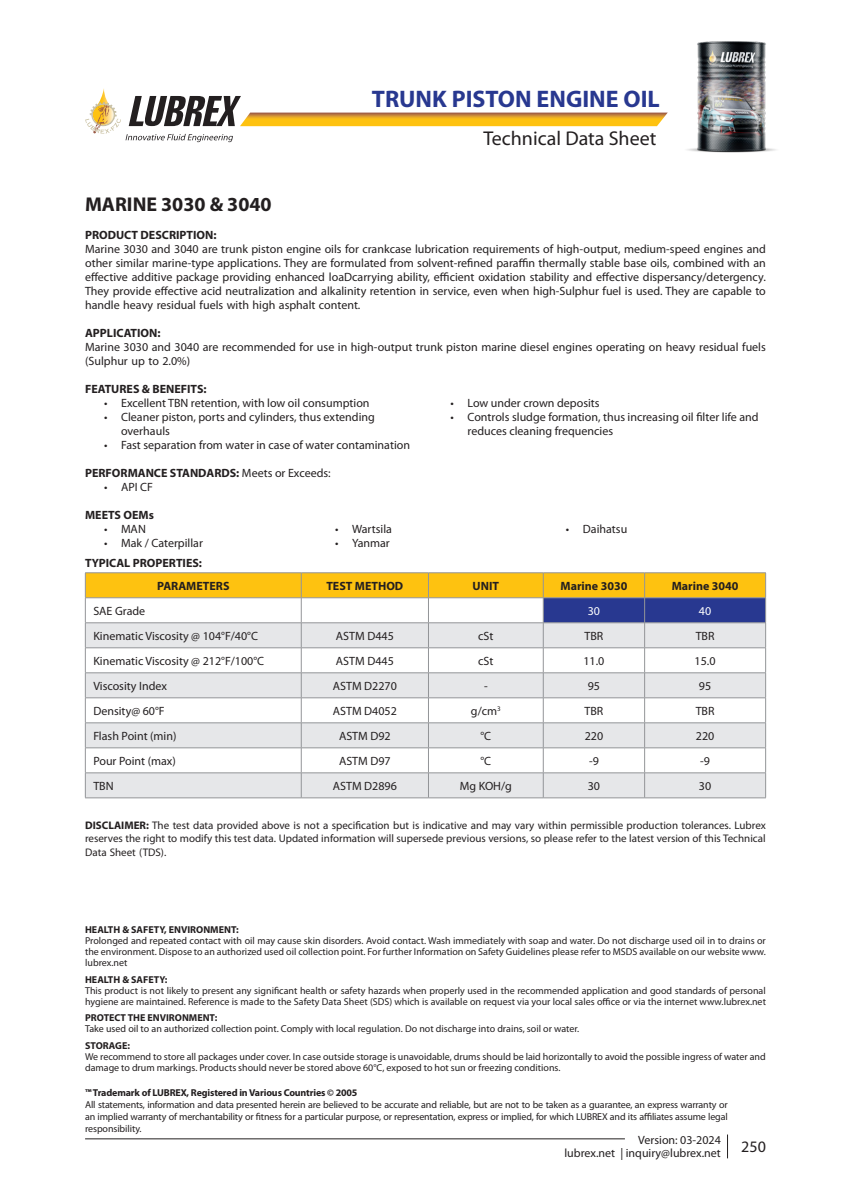
<style>
.page{position:relative;width:851px;height:1191px;background:#fff}
.page>*{position:absolute;margin:0;border:0;box-sizing:border-box;transform-origin:0 0}
.t1{font:700 24px "Myriad Pro";color:#283890}
.t2{font:20px "Myriad Pro";color:#231f20}
.t3{font:700 20px "Myriad Pro";color:#231f20}
.t4{font:16px "Myriad Pro";color:#231f20}
.t5{font:12px/14px "Myriad Pro";color:#231f20}
.t6{font:700 12px "Myriad Pro";color:#231f20}
.t7{font:12px "Myriad Pro";color:#fff}
.t8{font:11px/13.2px "Myriad Pro";color:#231f20;text-align:justify}
.t9{font:10px/11px "Myriad Pro";color:#231f20;text-align:justify}
.t10{font:700 10px "Myriad Pro";letter-spacing:-.005em;color:#231f20}
.s1{font-weight:400}
.s2{font-weight:700}
</style>
<div class="page">
<svg style="left:85px;top:88px;width:582px;height:54px"></svg>
<hr style="left:85px;top:1138px;width:539px;height:1px;background:#231f20">
<svg style="left:727px;top:1134px;width:1px;height:24px"></svg>
<hr style="left:85px;top:572px;width:216px;height:1px;background:#939598">
<hr style="left:301px;top:572px;width:127px;height:1px;background:#939598">
<hr style="left:428px;top:572px;width:115px;height:1px;background:#939598">
<hr style="left:543px;top:572px;width:101px;height:1px;background:#939598">
<hr style="left:644px;top:572px;width:121px;height:1px;background:#939598">
<svg style="left:85px;top:573px;width:681px;height:224px"></svg>
<hr style="left:85px;top:797px;width:216px;height:1px;background:#939598">
<hr style="left:301px;top:797px;width:127px;height:1px;background:#939598">
<hr style="left:428px;top:797px;width:115px;height:1px;background:#939598">
<hr style="left:543px;top:797px;width:101px;height:1px;background:#939598">
<hr style="left:644px;top:797px;width:121px;height:1px;background:#939598">
<img style="left:687px;top:41px;width:89px;height:112px">
<p class="t1" style="left:372px;top:83px;width:289px">TRUNK PISTON ENGINE OIL</p>
<h2 class="t2" style="left:483px;top:126px;width:174px">Technical Data Sheet</h2>
<p class="t3" style="left:85px;top:191px;width:188px">MARINE 3030 &amp; 3040</p>
<p class="t6" style="left:85px;top:227px;width:133px">PRODUCT DESCRIPTION:</p>
<p class="t5" style="left:85px;top:241px;width:682px;text-align:justify">Marine 3030 and 3040 are trunk piston engine oils for crankcase lubrication requirements of high-output, medium-speed engines and other similar marine-type applications. They are formulated from solvent-refined paraffin thermally stable base oils, combined with an effective additive package providing enhanced loaDcarrying ability, efficient oxidation stability and effective dispersancy/detergency.<br>They provide effective acid neutralization and alkalinity retention in service, even when high-Sulphur fuel is used. They are capable to handle heavy residual fuels with high asphalt content.</p>
<p class="t6" style="left:85px;top:325px;width:77px">APPLICATION:</p>
<p class="t5" style="left:85px;top:339px;width:682px">Marine 3030 and 3040 are recommended for use in high-output trunk piston marine diesel engines operating on heavy residual fuels (Sulphur up to 2.0%)</p>
<p class="t6" style="left:85px;top:381px;width:123px">FEATURES &amp; BENEFITS:</p>
<p class="t5" style="left:104px;top:395px;width:267px">• Excellent TBN retention, with low oil consumption</p>
<p class="t5" style="left:121px;top:409px;width:255px;text-indent:-17px">• Cleaner piston, ports and cylinders, thus extending overhauls</p>
<p class="t5" style="left:104px;top:437px;width:307px">• Fast separation from water in case of water contamination</p>
<p class="t5" style="left:450px;top:395px;width:151px">• Low under crown deposits</p>
<p class="t5" style="left:467px;top:409px;width:292px;text-indent:-17px">• Controls sludge formation, thus increasing oil filter life and reduces cleaning frequencies</p>
<p class="t6" style="left:85px;top:465px;width:247px">PERFORMANCE STANDARDS: <span class="s1">Meets or Exceeds:</span></p>
<p class="t5" style="left:104px;top:479px;width:50px">• API CF</p>
<p class="t6" style="left:85px;top:507px;width:70px">MEETS OEMs</p>
<p class="t5" style="left:104px;top:521px;width:43px">• MAN</p>
<p class="t5" style="left:104px;top:535px;width:100px">• Mak / Caterpillar</p>
<p class="t5" style="left:335px;top:521px;width:58px">• Wartsila</p>
<p class="t5" style="left:335px;top:535px;width:56px">• Yanmar</p>
<p class="t6" style="left:85px;top:554px;width:118px">TYPICAL PROPERTIES:</p>
<p class="t5" style="left:566px;top:521px;width:63px">• Daihatsu</p>
<p class="t6" style="left:157px;top:578px;width:74px">PARAMETERS</p>
<p class="t6" style="left:326px;top:578px;width:78px">TEST METHOD</p>
<p class="t6" style="left:472px;top:578px;width:28px">UNIT</p>
<p class="t6" style="left:560px;top:578px;width:68px">Marine 3030</p>
<p class="t6" style="left:671px;top:578px;width:68px">Marine 3040</p>
<p class="t5" style="left:93px;top:603px;width:53px">SAE Grade</p>
<p class="t7" style="left:587px;top:603px;width:14px">30</p>
<p class="t7" style="left:698px;top:603px;width:14px">40</p>
<p class="t5" style="left:93px;top:628px;width:166px">Kinematic Viscosity @ 104°F/40°C</p>
<p class="t5" style="left:336px;top:628px;width:59px">ASTM D445</p>
<p class="t5" style="left:478px;top:628px;width:17px">cSt</p>
<p class="t5" style="left:584px;top:628px;width:20px">TBR</p>
<p class="t5" style="left:695px;top:628px;width:20px">TBR</p>
<p class="t5" style="left:93px;top:653px;width:172px">Kinematic Viscosity @ 212°F/100°C</p>
<p class="t5" style="left:336px;top:653px;width:59px">ASTM D445</p>
<p class="t5" style="left:478px;top:653px;width:17px">cSt</p>
<p class="t5" style="left:583px;top:653px;width:22px">11.0</p>
<p class="t5" style="left:694px;top:653px;width:22px">15.0</p>
<p class="t5" style="left:93px;top:678px;width:75px">Viscosity Index</p>
<p class="t5" style="left:333px;top:678px;width:66px">ASTM D2270</p>
<p class="t5" style="left:484px;top:678px;width:5px">-</p>
<p class="t5" style="left:587px;top:678px;width:14px">95</p>
<p class="t5" style="left:698px;top:678px;width:14px">95</p>
<p class="t5" style="left:93px;top:703px;width:73px">Density@ 60°F</p>
<p class="t5" style="left:333px;top:703px;width:66px">ASTM D4052</p>
<p class="t5" style="left:471px;top:703px;width:31px">g/cm<sup>3</sup></p>
<p class="t5" style="left:584px;top:703px;width:20px">TBR</p>
<p class="t5" style="left:695px;top:703px;width:20px">TBR</p>
<p class="t5" style="left:93px;top:728px;width:85px">Flash Point (min)</p>
<p class="t5" style="left:339px;top:728px;width:53px">ASTM D92</p>
<p class="t5" style="left:480px;top:728px;width:12px">°C</p>
<p class="t5" style="left:584px;top:728px;width:20px">220</p>
<p class="t5" style="left:695px;top:728px;width:20px">220</p>
<p class="t5" style="left:93px;top:753px;width:84px">Pour Point (max)</p>
<p class="t5" style="left:339px;top:753px;width:53px">ASTM D97</p>
<p class="t5" style="left:480px;top:753px;width:12px">°C</p>
<p class="t5" style="left:589px;top:753px;width:11px">-9</p>
<p class="t5" style="left:700px;top:753px;width:11px">-9</p>
<p class="t5" style="left:93px;top:778px;width:22px">TBN</p>
<p class="t5" style="left:333px;top:778px;width:66px">ASTM D2896</p>
<p class="t5" style="left:459px;top:778px;width:54px">Mg KOH/g</p>
<p class="t5" style="left:587px;top:778px;width:14px">30</p>
<p class="t5" style="left:698px;top:778px;width:14px">30</p>
<p class="t8" style="left:85px;top:818px;width:682px"><span class="s2">DISCLAIMER:</span> The test data provided above is not a specification but is indicative and may vary within permissible production tolerances. Lubrex reserves the right to modify this test data. Updated information will supersede previous versions, so please refer to the latest version of this Technical Data Sheet (TDS).</p>
<p class="t10" style="left:85px;top:923px;width:155px">HEALTH &amp; SAFETY, ENVIRONMENT:</p>
<p class="t9" style="left:85px;top:935px;width:682px">Prolonged and repeated contact with oil may cause skin disorders. Avoid contact. Wash immediately with soap and water. Do not discharge used oil in to drains or the environment. Dispose to an authorized used oil collection point. For further Information on Safety Guidelines please refer to MSDS available on our website www. lubrex.net</p>
<p class="t10" style="left:85px;top:973px;width:84px">HEALTH &amp; SAFETY:</p>
<p class="t9" style="left:85px;top:984px;width:682px">This product is not likely to present any significant health or safety hazards when properly used in the recommended application and good standards of personal hygiene are maintained. Reference is made to the Safety Data Sheet (SDS) which is available on request via your local sales office or via the internet www.lubrex.net</p>
<p class="t10" style="left:85px;top:1011px;width:134px">PROTECT THE ENVIRONMENT:</p>
<p class="t9" style="left:85px;top:1023px;width:495px">Take used oil to an authorized collection point. Comply with local regulation. Do not discharge into drains, soil or water.</p>
<p class="t10" style="left:85px;top:1039px;width:46px">STORAGE:</p>
<p class="t9" style="left:85px;top:1051px;width:682px">We recommend to store all packages under cover. In case outside storage is unavoidable, drums should be laid horizontally to avoid the possible ingress of water and damage to drum markings. Products should never be stored above 60°C, exposed to hot sun or freezing conditions.</p>
<p class="t10" style="left:85px;top:1085px;width:274px">™ Trademark of LUBREX, Registered in Various Countries © 2005</p>
<p class="t9" style="left:85px;top:1098px;width:644px;line-height:12px">All statements, information and data presented herein are believed to be accurate and reliable, but are not to be taken as a guarantee, an express warranty or an implied warranty of merchantability or fitness for a particular purpose, or representation, express or implied, for which LUBREX and its affiliates assume legal responsibility.</p>
<p class="t5" style="left:638px;top:1132px;width:84px">Version: 03-2024</p>
<p class="t5" style="left:564px;top:1145px;width:158px">lubrex.net | inquiry@lubrex.net</p>
<h3 class="t4" style="left:741px;top:1136px;width:26px">250</h3>
</div>
